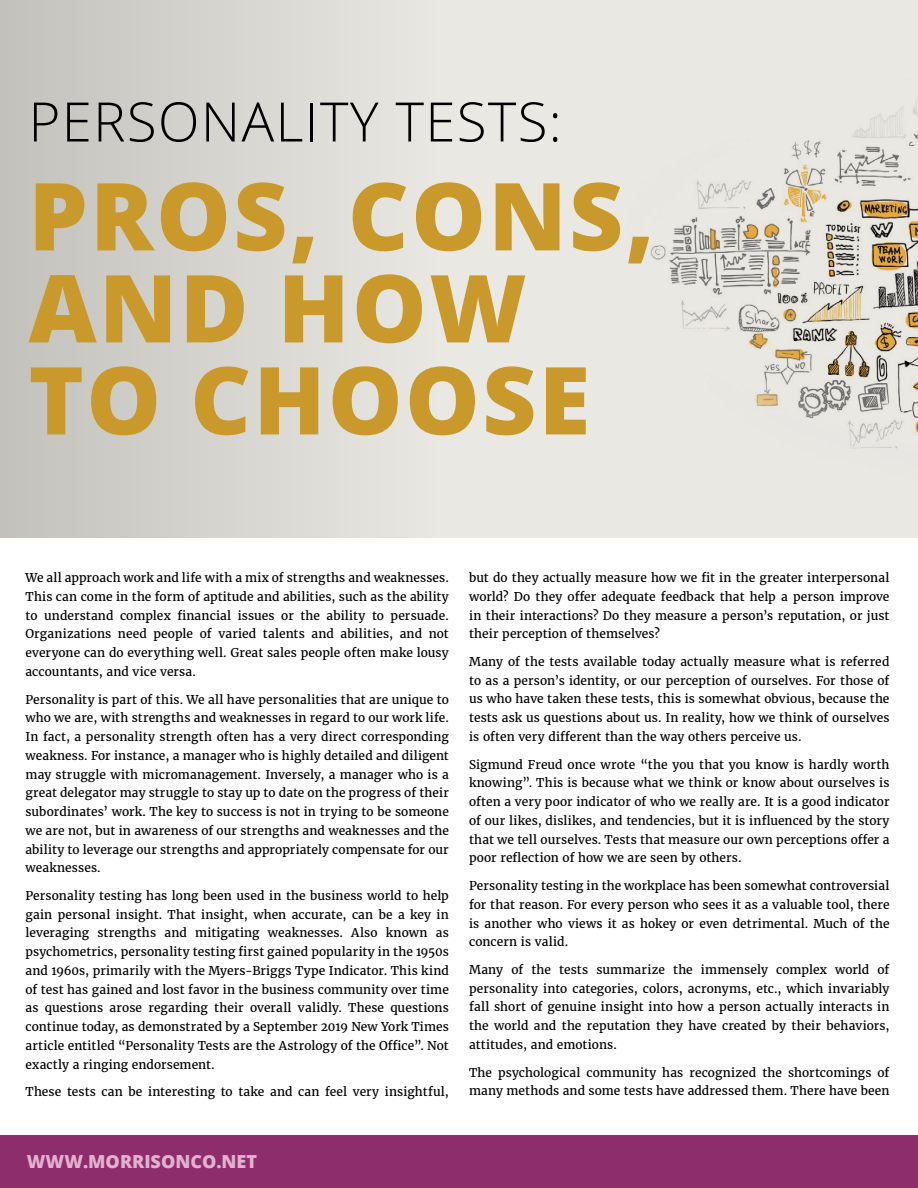
<style>
.page{position:relative;width:918px;height:1188px;background:#fff}
.page>*{position:absolute;margin:0;border:0;box-sizing:border-box;transform-origin:0 0}
.t1{font:800 93.9px/91.9px "Open Sans";letter-spacing:.025em;color:#c99a2b}
.t2{font:300 54.45px "Open Sans";letter-spacing:.025em;color:#000}
.t3{font:800 18px "Open Sans";color:#e2b1d2}
.t4{font:12px/18.8px "Merriweather";letter-spacing:.01em;color:#000;text-align:justify}
</style>
<div class="page">
<div style="left:0;top:0;width:918px;height:538px;background:#eae8e2"></div>
<img style="left:650px;top:96px;width:268px;height:353px">
<div style="left:0;top:0;width:440px;height:538px;background:linear-gradient(to right,#c3c1bc,#e9e7e1)"></div>
<div style="left:0;top:1136px;width:918px;height:52px;background:#8d2d6c"></div>
<h2 class="t2" style="left:28px;top:84px;width:535px">PERSONALITY TESTS:</h2>
<h1 class="t1" style="left:28px;top:165px;width:628px">PROS, CONS,<br>AND HOW<br>TO CHOOSE</h1>
<p class="t4" style="left:26px;top:568px;width:425px">We all approach work and life with a mix of strengths and weaknesses.<br>This can come in the form of aptitude and abilities, such as the ability to understand complex financial issues or the ability to persuade.<br>Organizations need people of varied talents and abilities, and not everyone can do everything well. Great sales people often make lousy accountants, and vice versa.</p>
<p class="t4" style="left:26px;top:690px;width:425px">Personality is part of this. We all have personalities that are unique to who we are, with strengths and weaknesses in regard to our work life.<br>In fact, a personality strength often has a very direct corresponding weakness. For instance, a manager who is highly detailed and diligent may struggle with micromanagement. Inversely, a manager who is a great delegator may struggle to stay up to date on the progress of their subordinates’ work. The key to success is not in trying to be someone we are not, but in awareness of our strengths and weaknesses and the ability to leverage our strengths and appropriately compensate for our weaknesses.</p>
<p class="t4" style="left:26px;top:886px;width:425px">Personality testing has long been used in the business world to help gain personal insight. That insight, when accurate, can be a key in leveraging strengths and mitigating weaknesses. Also known as psychometrics, personality testing first gained popularity in the 1950s and 1960s, primarily with the Myers-Briggs Type Indicator. This kind of test has gained and lost favor in the business community over time as questions arose regarding their overall validly. These questions continue today, as demonstrated by a September 2019 New York Times article entitled “Personality Tests are the Astrology of the Office”. Not exactly a ringing endorsement.</p>
<p class="t4" style="left:26px;top:1082px;width:425px">These tests can be interesting to take and can feel very insightful,</p>
<p class="t4" style="left:469px;top:568px;width:422px">but do they actually measure how we fit in the greater interpersonal world? Do they offer adequate feedback that help a person improve in their interactions? Do they measure a person’s reputation, or just their perception of themselves?</p>
<p class="t4" style="left:469px;top:652px;width:422px">Many of the tests available today actually measure what is referred to as a person’s identity, or our perception of ourselves. For those of us who have taken these tests, this is somewhat obvious, because the tests ask us questions about us. In reality, how we think of ourselves is often very different than the way others perceive us.</p>
<p class="t4" style="left:469px;top:755px;width:422px">Sigmund Freud once wrote “the you that you know is hardly worth knowing”. This is because what we think or know about ourselves is often a very poor indicator of who we really are. It is a good indicator of our likes, dislikes, and tendencies, but it is influenced by the story that we tell ourselves. Tests that measure our own perceptions offer a poor reflection of how we are seen by others.</p>
<p class="t4" style="left:469px;top:876px;width:422px">Personality testing in the workplace has been somewhat controversial for that reason. For every person who sees it as a valuable tool, there is another who views it as hokey or even detrimental. Much of the concern is valid.</p>
<p class="t4" style="left:469px;top:960px;width:422px">Many of the tests summarize the immensely complex world of personality into categories, colors, acronyms, etc., which invariably fall short of genuine insight into how a person actually interacts in the world and the reputation they have created by their behaviors, attitudes, and emotions.</p>
<p class="t4" style="left:469px;top:1063px;width:422px">The psychological community has recognized the shortcomings of many methods and some tests have addressed them. There have been</p>
<h3 class="t3" style="left:27px;top:1148px;width:232px">WWW.MORRISONCO.NET</h3>
</div>
